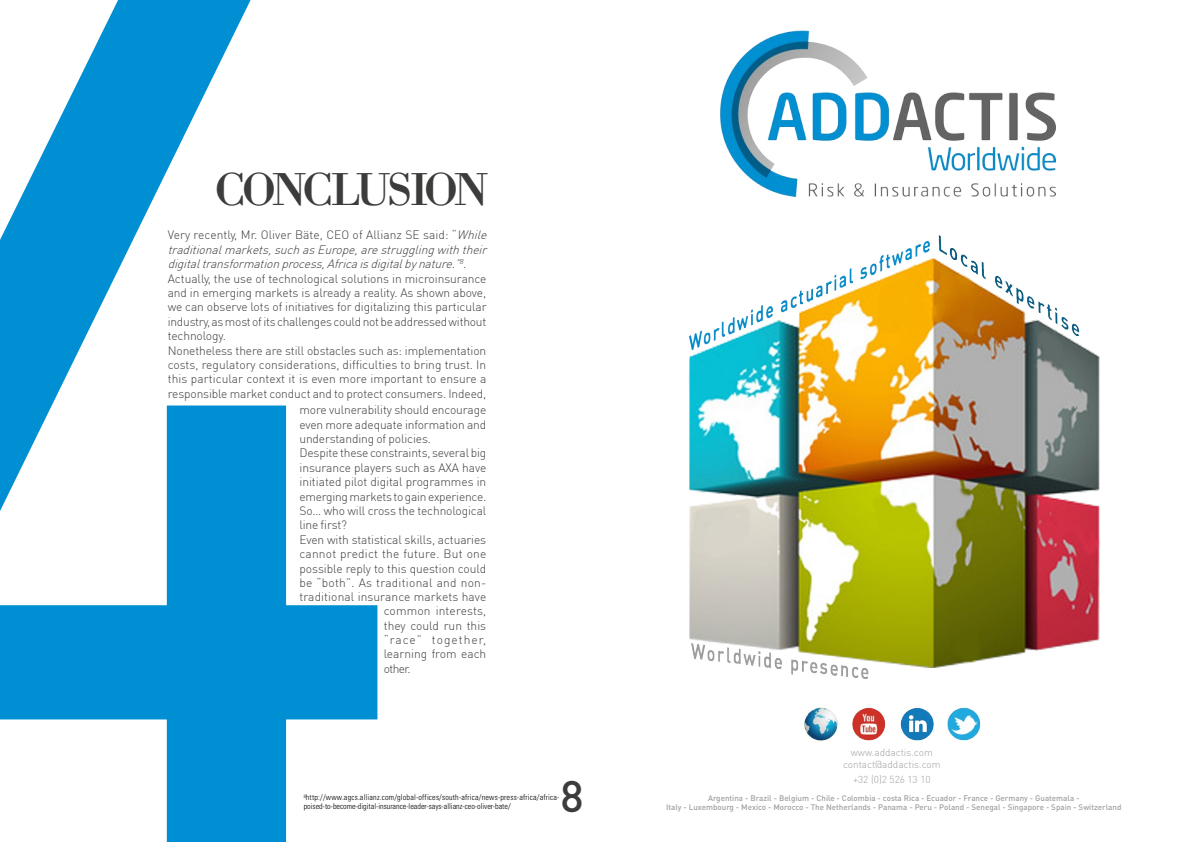
<style>
.page{position:relative;width:1191px;height:842px;background:#fff}
.page>*{position:absolute;margin:0;border:0;box-sizing:border-box;transform-origin:0 0}
.t1{font:500 1202.8px "DIN Pro";color:#008fd2}
.t2{font:47.8px "Bodoni XT";letter-spacing:-.09em;color:#3c3c3b}
.t3{font:500 43.5px "DIN Pro";color:#3c3c3b}
.t4{font:300 12px/14.4px "DIN Pro";letter-spacing:-.01em;color:#3c3c3b}
.t5{font:300 10px/12px "DIN Pro";color:#a0a09f;text-align:center}
.t6{font:500 8px/9.6px "DIN Pro";color:#a0a09f;text-align:center}
.t7{font:300 condensed 8px/9px "Univers LT Std";letter-spacing:.02em;color:#000}
.s1{font-style:italic}
</style>
<div class="page">
<img style="left:688px;top:235px;width:412px;height:444px">
<img style="left:900px;top:707px;width:34px;height:34px">
<img style="left:804px;top:707px;width:34px;height:34px">
<img style="left:852px;top:707px;width:34px;height:34px">
<img style="left:720px;top:30px;width:335px;height:166px">
<img style="left:947px;top:707px;width:34px;height:34px">
<h1 class="t1" style="left:-222px;top:-404px;width:643px">4</h1>
<h2 class="t2" style="left:214px;top:160px;width:276px">CONCLUSION</h2>
<p class="t4" style="left:168px;top:228px;width:324px">Very recently, Mr. Oliver Bäte, CEO of Allianz SE said: “<span class="s1">While traditionalmarkets,suchasEurope,arestrugglingwiththeir digitaltransformationprocess,Africaisdigitalbynature.”</span><sup>8</sup>.<br>Actually, the use of technological solutions in microinsurance and in emerging markets is already a reality. As shown above, we can observe lots of initiatives for digitalizing this particular industry, as most of its challenges could not be addressed without technology.<br>Nonetheless there are still obstacles such as: implementation costs, regulatory considerations, difficulties to bring trust. In this particular context it is even more important to ensure a responsible market conduct and to protect consumers. Indeed,</p>
<p class="t4" style="left:299px;top:403px;width:188px">more vulnerability should encourage even more adequate information and understanding of policies.<br>Despite these constraints, several big insurance players such as AXA have initiated pilot digital programmes in emerging markets to gain experience.<br>So… who will cross the technological line first?<br>Even with statistical skills, actuaries cannot predict the future. But one possible reply to this question could be “both”. As traditional and non&shy;traditional insurance markets have</p>
<p class="t4" style="left:384px;top:603px;width:104px;text-align:justify">common interests, they could run this “race” together, learning from each other.</p>
<h3 class="t3" style="left:560px;top:767px;width:25px">8</h3>
<p class="t7" style="left:304px;top:793px;width:257px"><sup>8</sup>http://www.agcs.allianz.com/global-offices/south-africa/news-press-africa/africa&shy;poised-to-become-digital-insurance-leader-says-allianz-ceo-oliver-bate/</p>
<p class="t5" style="left:843px;top:747px;width:99px">www.addactis.com contact@addactis.com</p>
<p class="t5" style="left:853px;top:773px;width:79px">+32 (0)2 526 13 10</p>
<p class="t6" style="left:666px;top:793px;width:457px">Argentina - Brazil - Belgium - Chile - Colombia - costa Rica - Ecuador - France - Germany - Guatemala -<br>Italy - Luxembourg - Mexico - Morocco - The Netherlands - Panama - Peru - Poland - Senegal - Singapore - Spain - Switzerland</p>
</div>
